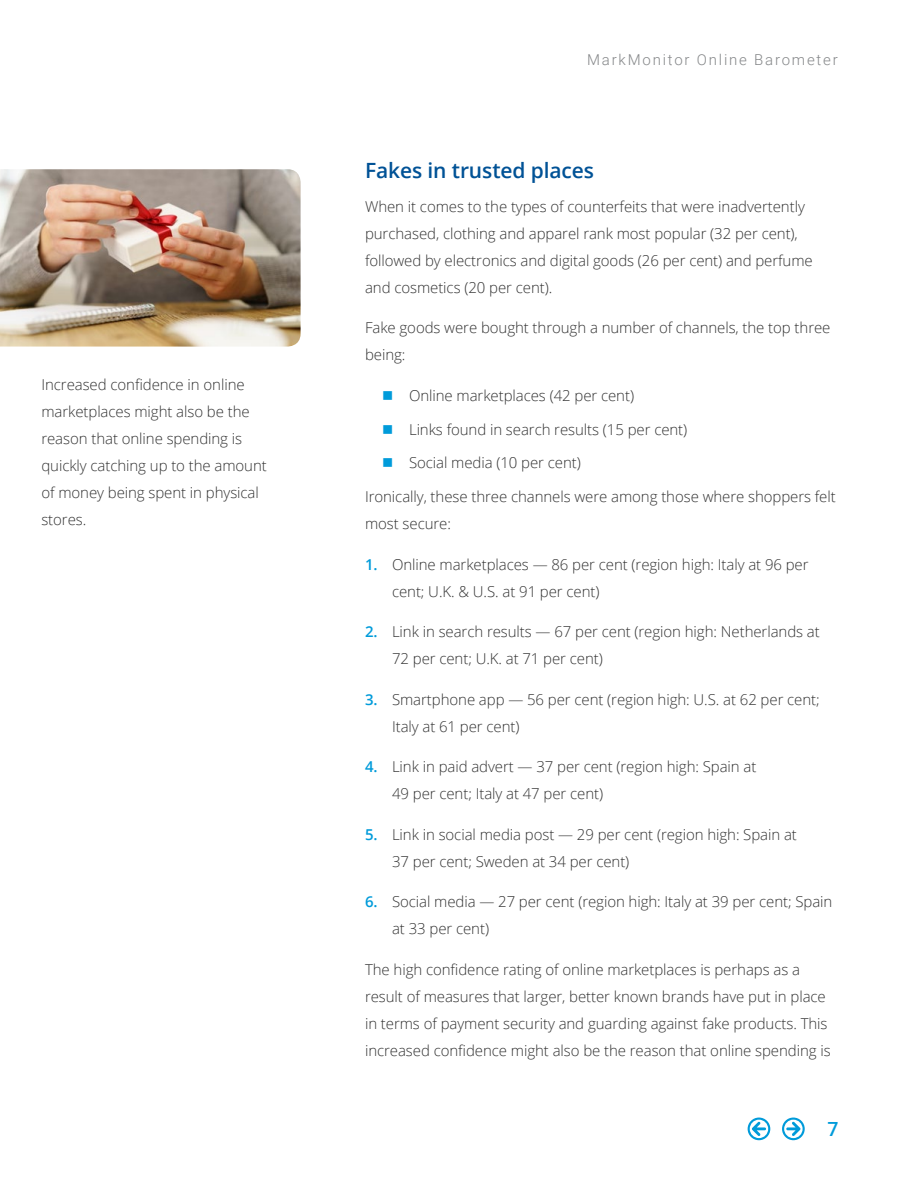
<style>
.page{position:relative;width:918px;height:1188px;background:#fff}
.page>*{position:absolute;margin:0;border:0;box-sizing:border-box;transform-origin:0 0}
.t1{font:600 21px "Open Sans";letter-spacing:-.005em;color:#005296}
.t2{font:500 19.5px "Roboto";color:#009bda}
.t3{font:300 15px/27px "Open Sans";letter-spacing:-.005em;color:#333}
.t4{font:300 15px "Roboto";letter-spacing:.12em;color:#86888a}
.s1{color:#009bda}
.s2{font-weight:600;color:#009bda}
</style>
<div class="page">
<svg style="left:782px;top:1118px;width:23px;height:22px"></svg>
<svg style="left:748px;top:1118px;width:22px;height:22px"></svg>
<img style="left:0;top:169px;width:301px;height:178px">
<p class="t3" style="left:41px;top:371px;width:227px">Increased confidence in online marketplaces might also be the reason that online spending is quickly catching up to the amount of money being spent in physical stores.</p>
<p class="t4" style="left:587px;top:49px;width:252px">MarkMonitor Online Barometer</p>
<h1 class="t1" style="left:365px;top:156px;width:231px">Fakes in trusted places</h1>
<p class="t3" style="left:365px;top:192px;width:449px">When it comes to the types of counterfeits that were inadvertently purchased, clothing and apparel rank most popular (32 per cent), followed by electronics and digital goods (26 per cent) and perfume and cosmetics (20 per cent).</p>
<p class="t3" style="left:365px;top:314px;width:467px">Fake goods were bought through a number of channels, the top three being:</p>
<p class="t3" style="left:382px;top:381px;width:254px"><span class="s1">■</span> Online marketplaces (42 per cent)</p>
<p class="t3" style="left:382px;top:415px;width:307px"><span class="s1">■</span> Links found in search results (15 per cent)</p>
<p class="t3" style="left:382px;top:449px;width:200px"><span class="s1">■</span> Social media (10 per cent)</p>
<p class="t3" style="left:365px;top:483px;width:472px">Ironically, these three channels were among those where shoppers felt most secure:</p>
<p class="t3" style="left:392px;top:550px;width:418px;text-indent:-27px"><span class="s2">1.</span> Online marketplaces — 86 per cent (region high: Italy at 96 per cent; U.K. &amp; U.S. at 91 per cent)</p>
<p class="t3" style="left:392px;top:618px;width:429px;text-indent:-27px"><span class="s2">2.</span> Link in search results — 67 per cent (region high: Netherlands at<br>72 per cent; U.K. at 71 per cent)</p>
<p class="t3" style="left:392px;top:685px;width:429px;text-indent:-27px"><span class="s2">3.</span> Smartphone app — 56 per cent (region high: U.S. at 62 per cent;<br>Italy at 61 per cent)</p>
<p class="t3" style="left:392px;top:753px;width:366px;text-indent:-27px"><span class="s2">4.</span> Link in paid advert — 37 per cent (region high: Spain at<br>49 per cent; Italy at 47 per cent)</p>
<p class="t3" style="left:392px;top:820px;width:406px;text-indent:-27px"><span class="s2">5.</span> Link in social media post — 29 per cent (region high: Spain at<br>37 per cent; Sweden at 34 per cent)</p>
<p class="t3" style="left:392px;top:888px;width:442px;text-indent:-27px"><span class="s2">6.</span> Social media — 27 per cent (region high: Italy at 39 per cent; Spain at 33 per cent)</p>
<p class="t3" style="left:365px;top:955px;width:467px">The high confidence rating of online marketplaces is perhaps as a result of measures that larger, better known brands have put in place in terms of payment security and guarding against fake products. This increased confidence might also be the reason that online spending is</p>
<h2 class="t2" style="left:827px;top:1115px;width:13px">7</h2>
</div>
